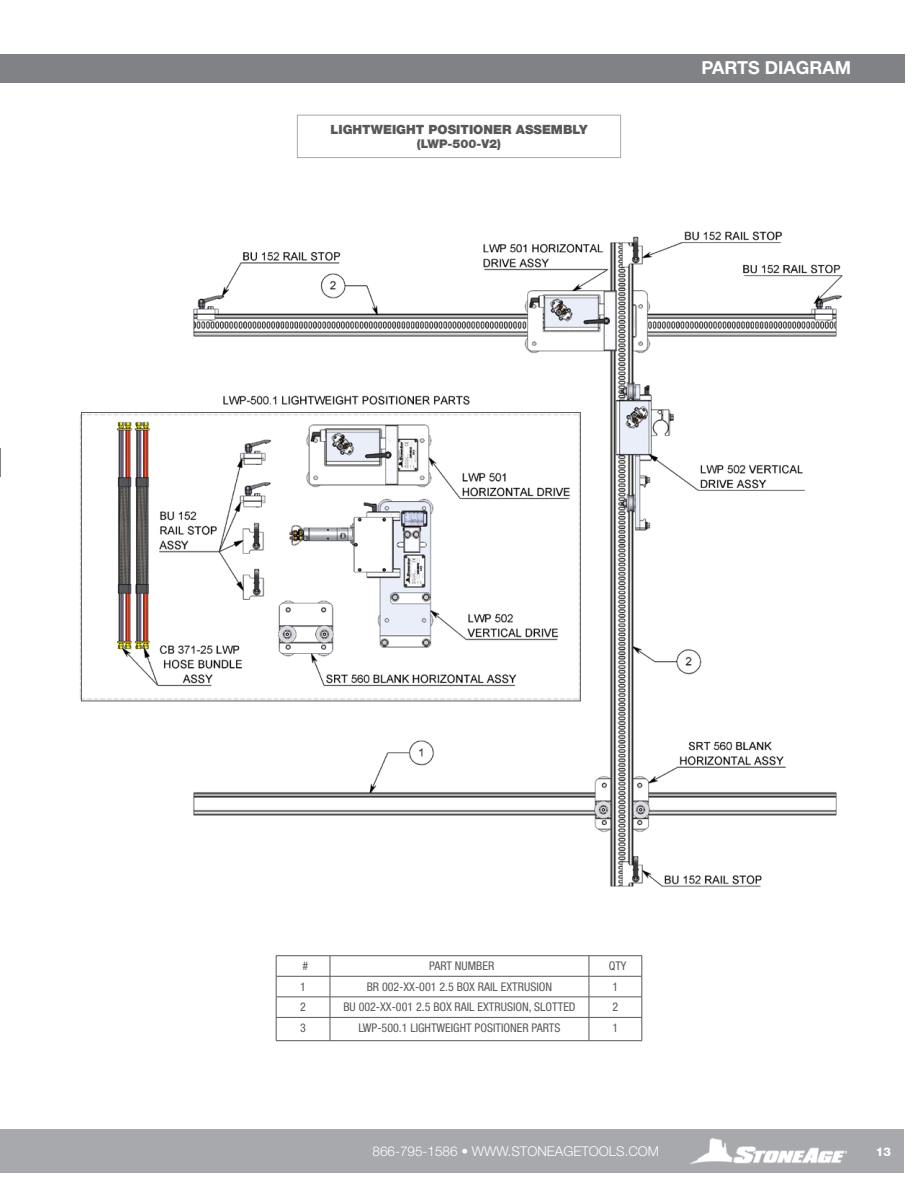
<style>
.page{position:relative;width:918px;height:1188px;background:#fff}
.page>*{position:absolute;margin:0;border:0;box-sizing:border-box;transform-origin:0 0}
.t1{font:700 18px "Helvetica Neue LT Std";color:#fff}
.t2{font:300 13.5px "Helvetica Neue LT Std";color:#fff}
.Subheader_1{font:900 12.75px "Helvetica Neue LT Std";color:#57585a}
.Subheader_2{font:condensed 12px "Helvetica Neue LT Std";color:#57585a}
.Body_Copy{font:condensed 12px "Helvetica Neue LT Std";color:#57585a}
.Subheader_1-2{font:900 12px "Helvetica Neue LT Std";color:#57585a}
.t3{font:800 12px "Helvetica Neue LT Std";color:#fff}
</style>
<div class="page">
<div style="left:0;top:1129px;width:904px;height:44px;background:#a8a9ad"></div>
<img style="left:689px;top:1139px;width:157px;height:25px">
<svg style="left:0;top:448px;width:1px;height:29px"></svg>
<img style="left:80px;top:231px;width:763px;height:656px">
<div style="left:297px;top:115px;width:324px;height:43px;border:1px solid #a8a9ad"></div>
<hr style="left:276px;top:955px;width:54px;height:1px;background:#57585a">
<hr style="left:330px;top:955px;width:259px;height:1px;background:#57585a">
<hr style="left:589px;top:955px;width:53px;height:1px;background:#57585a">
<hr style="left:276px;top:976px;width:54px;height:1px;background:#57585a">
<hr style="left:330px;top:976px;width:259px;height:1px;background:#57585a">
<hr style="left:589px;top:976px;width:53px;height:1px;background:#57585a">
<hr style="left:276px;top:997px;width:54px;height:1px;background:#57585a">
<hr style="left:330px;top:997px;width:259px;height:1px;background:#57585a">
<hr style="left:589px;top:997px;width:53px;height:1px;background:#57585a">
<hr style="left:276px;top:1017px;width:54px;height:1px;background:#57585a">
<svg style="left:276px;top:956px;width:1px;height:84px"></svg>
<hr style="left:330px;top:1017px;width:259px;height:1px;background:#57585a">
<svg style="left:330px;top:956px;width:1px;height:84px"></svg>
<hr style="left:589px;top:1017px;width:53px;height:1px;background:#57585a">
<svg style="left:589px;top:956px;width:1px;height:84px"></svg>
<svg style="left:642px;top:956px;width:1px;height:85px"></svg>
<hr style="left:276px;top:1040px;width:54px;height:1px;background:#57585a">
<hr style="left:330px;top:1040px;width:259px;height:1px;background:#57585a">
<hr style="left:589px;top:1040px;width:53px;height:1px;background:#57585a">
<div style="left:1px;top:54px;width:904px;height:29px;background:#808285"></div>
<div style="left:81px;top:412px;width:500px;height:289px;border:1px solid #57585a"></div>
<p class="Subheader_1" style="left:330px;top:122px;width:259px">LIGHTWEIGHT POSITIONER ASSEMBLY</p>
<p class="Subheader_1-2" style="left:417px;top:136px;width:86px">(LWP-500-V2)</p>
<p class="t1" style="left:702px;top:57px;width:151px">PARTS DIAGRAM</p>
<p class="Body_Copy" style="left:302px;top:959px;width:7px">#</p>
<p class="Body_Copy" style="left:429px;top:959px;width:67px">PART NUMBER</p>
<p class="Body_Copy" style="left:609px;top:959px;width:19px">QTY</p>
<p class="Subheader_2" style="left:300px;top:980px;width:7px">1</p>
<p class="Subheader_2" style="left:367px;top:980px;width:187px">BR 002-XX-001 2.5 BOX RAIL EXTRUSION</p>
<p class="Subheader_2" style="left:613px;top:980px;width:7px">1</p>
<p class="Subheader_2" style="left:300px;top:1000px;width:7px">2</p>
<p class="Subheader_2" style="left:343px;top:1000px;width:234px">BU 002-XX-001 2.5 BOX RAIL EXTRUSION, SLOTTED</p>
<p class="Subheader_2" style="left:613px;top:1000px;width:7px">2</p>
<p class="Subheader_2" style="left:300px;top:1021px;width:7px">3</p>
<p class="Subheader_2" style="left:358px;top:1021px;width:203px">LWP-500.1 LIGHTWEIGHT POSITIONER PARTS</p>
<p class="Subheader_2" style="left:613px;top:1021px;width:7px">1</p>
<p class="t2" style="left:373px;top:1143px;width:288px">866-795-1586 • WWW.STONEAGETOOLS.COM</p>
<p class="t3" style="left:876px;top:1144px;width:17px">13</p>
</div>
